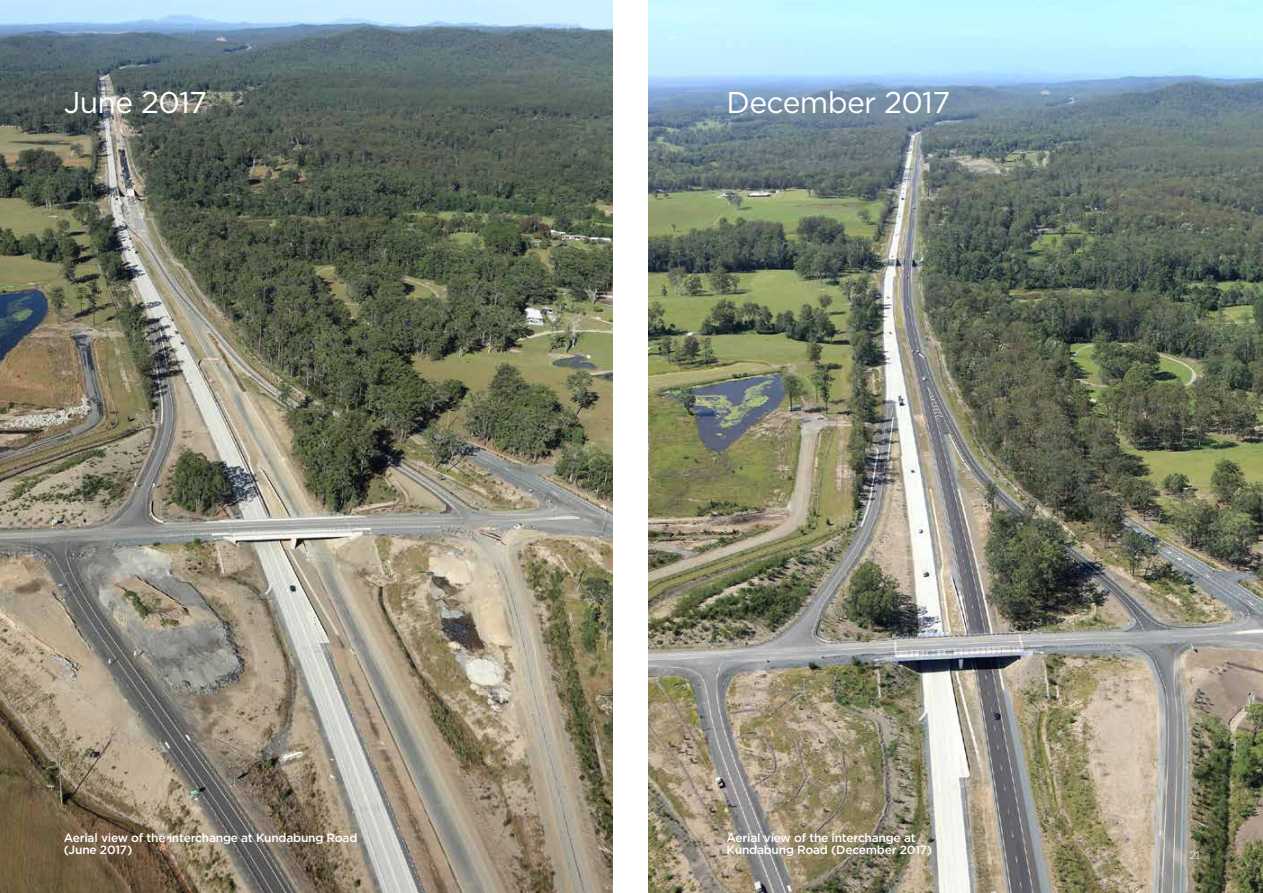
<style>
.page{position:relative;width:1263px;height:893px;background:#fff}
.page>*{position:absolute;margin:0;border:0;box-sizing:border-box;transform-origin:0 0}
.SUB_HEAD_1{font:30px "Gotham";letter-spacing:-.02em;color:#fff}
.CAPTIONS_COVER{font:500 12px/12.8px "Gotham";letter-spacing:-.02em;color:#fff}
.t1{font:300 10.5px "Gotham";color:#fff}
</style>
<div class="page">
<img style="left:0;top:0;width:612px;height:893px">
<img style="left:649px;top:0;width:614px;height:893px">
<p class="SUB_HEAD_1" style="left:64px;top:83px;width:145px">June 2017</p>
<p class="SUB_HEAD_1" style="left:726px;top:83px;width:225px">December 2017</p>
<p class="CAPTIONS_COVER" style="left:64px;top:831px;width:295px">Aerial view of the interchange at Kundabung Road (June 2017)</p>
<p class="CAPTIONS_COVER" style="left:726px;top:831px;width:207px">Aerial view of the interchange at<br>Kundabung Road (December 2017)</p>
<p class="t1" style="left:1190px;top:849px;width:11px">21</p>
</div>
